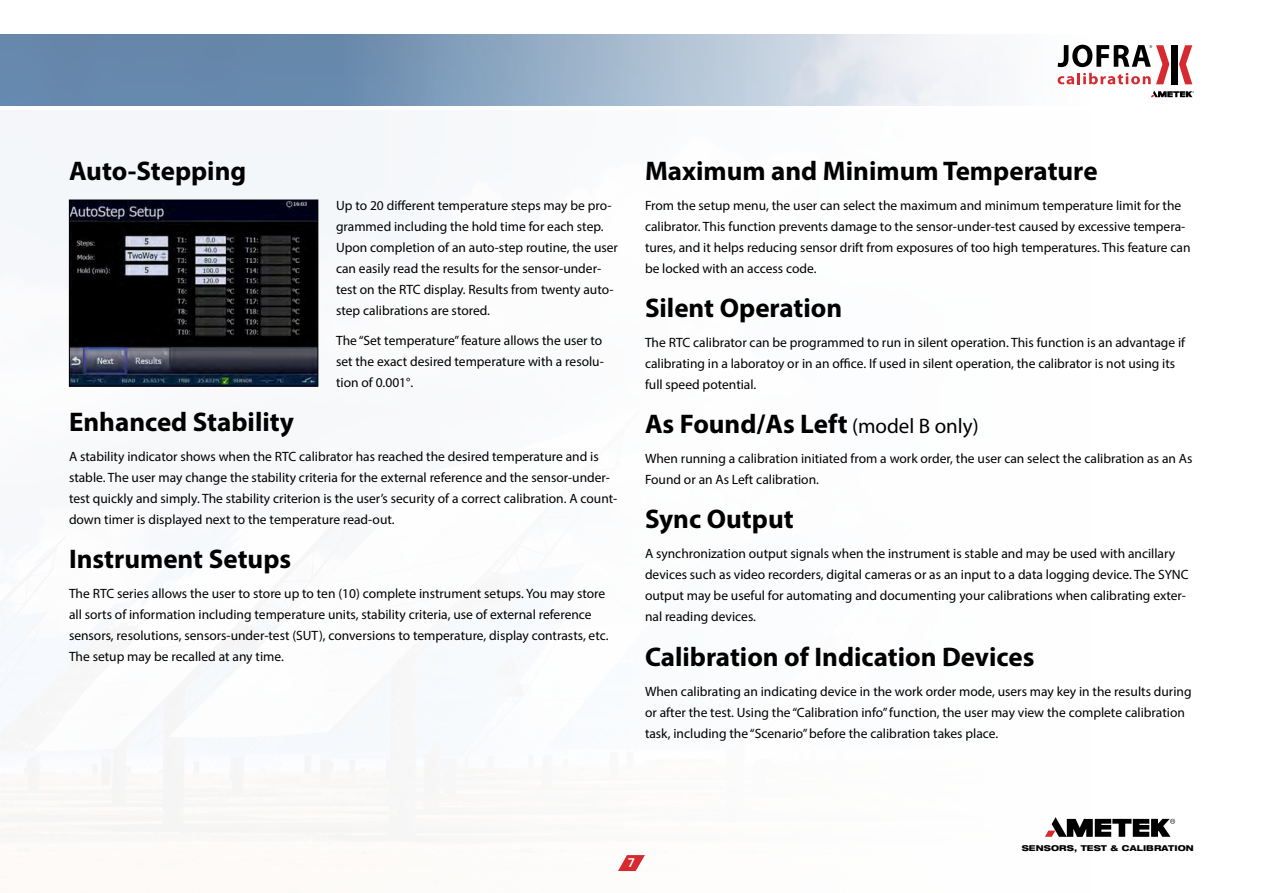
<style>
.page{position:relative;width:1263px;height:893px;background:#fff}
.page>*{position:absolute;margin:0;border:0;box-sizing:border-box;transform-origin:0 0}
.t1{font:700 27px "Myriad Pro";color:#000}
.t2{font:13.5px/21px "Myriad Pro";color:#000}
.t3{font:600 13.5px "Myriad Pro";color:#fff}
.t4{font:800 expanded 8.1px "Helvetica Neue LT Pro";letter-spacing:.015em;color:#000}
.s1{font-weight:400;font-size:21px}
</style>
<div class="page">
<img style="left:0;top:35px;width:1193px;height:71px">
<svg style="left:618px;top:855px;width:27px;height:16px"></svg>
<img style="left:71px;top:202px;width:245px;height:182px">
<div style="left:69px;top:200px;width:249px;height:186px;border:1px solid #000"></div>
<svg style="left:1045px;top:817px;width:130px;height:20px"></svg>
<svg style="left:1151px;top:91px;width:43px;height:6px"></svg>
<div style="left:1171px;top:45px;width:7px;height:39px;background:#000"></div>
<svg style="left:1179px;top:45px;width:13px;height:39px"></svg>
<svg style="left:1057px;top:45px;width:112px;height:39px"></svg>
<h1 class="t1" style="left:69px;top:153px;width:179px">Auto-Stepping</h1>
<p class="t2" style="left:336px;top:194px;width:283px">Up to 20 different temperature steps may be pro&shy;grammed including the hold time for each step.<br>Upon completion of an auto-step routine, the user can easily read the results for the sensor-under&shy;test on the RTC display. Results from twenty auto&shy;step calibrations are stored.</p>
<p class="t2" style="left:336px;top:329px;width:269px;text-align:justify">The “Set temperature” feature allows the user to set the exact desired temperature with a resolu&shy;tion of 0.001°.</p>
<h1 class="t1" style="left:69px;top:404px;width:226px">Enhanced Stability</h1>
<p class="t2" style="left:69px;top:446px;width:550px">A stability indicator shows when the RTC calibrator has reached the desired temperature and is stable. The user may change the stability criteria for the external reference and the sensor-under&shy;test quickly and simply. The stability criterion is the user’s security of a correct calibration. A count&shy;down timer is displayed next to the temperature read-out.</p>
<h1 class="t1" style="left:69px;top:541px;width:224px">Instrument Setups</h1>
<p class="t2" style="left:69px;top:583px;width:541px">The RTC series allows the user to store up to ten (10) complete instrument setups. You may store all sorts of information including temperature units, stability criteria, use of external reference sensors, resolutions, sensors-under-test (SUT), conversions to temperature, display contrasts, etc.<br>The setup may be recalled at any time.</p>
<h1 class="t1" style="left:645px;top:153px;width:454px">Maximum and Minimum Temperature</h1>
<p class="t2" style="left:645px;top:194px;width:547px">From the setup menu, the user can select the maximum and minimum temperature limit for the calibrator. This function prevents damage to the sensor-under-test caused by excessive tempera&shy;tures, and it helps reducing sensor drift from exposures of too high temperatures. This feature can be locked with an access code.</p>
<h1 class="t1" style="left:645px;top:290px;width:199px">Silent Operation</h1>
<p class="t2" style="left:645px;top:332px;width:542px">The RTC calibrator can be programmed to run in silent operation. This function is an advantage if calibrating in a laboratoy or in an office. If used in silent operation, the calibrator is not using its full speed potential.</p>
<h1 class="t1" style="left:645px;top:406px;width:335px">As Found/As Left <span class="s1">(model B only)</span></h1>
<p class="t2" style="left:645px;top:448px;width:549px">When running a calibration initiated from a work order, the user can select the calibration as an As<br>Found or an As Left calibration.</p>
<h1 class="t1" style="left:645px;top:502px;width:150px">Sync Output</h1>
<p class="t2" style="left:645px;top:543px;width:545px">A synchronization output signals when the instrument is stable and may be used with ancillary devices such as video recorders, digital cameras or as an input to a data logging device. The SYNC output may be useful for automating and documenting your calibrations when calibrating exter&shy;nal reading devices.</p>
<h1 class="t1" style="left:645px;top:639px;width:391px">Calibration of Indication Devices</h1>
<p class="t2" style="left:645px;top:680px;width:548px">When calibrating an indicating device in the work order mode, users may key in the results during or after the test. Using the “Calibration info” function, the user may view the complete calibration task, including the “Scenario” before the calibration takes place.</p>
<p class="t3" style="left:628px;top:855px;width:9px">7</p>
<p class="t4" style="left:1022px;top:843px;width:174px">SENSORS, TEST &amp; CALIBRATION</p>
</div>
